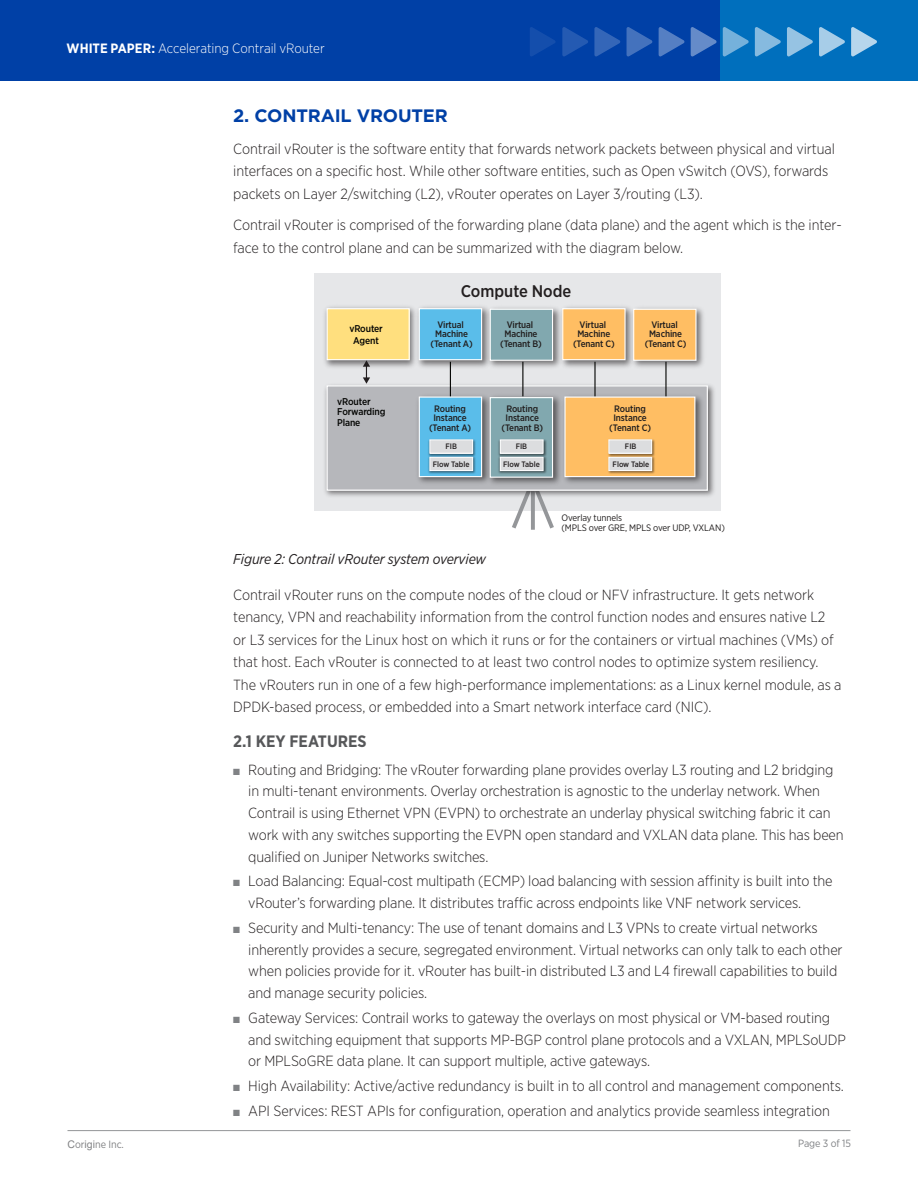
<style>
.page{position:relative;width:918px;height:1188px;background:#fff}
.page>*{position:absolute;margin:0;border:0;box-sizing:border-box;transform-origin:0 0}
._01_Heading_1{font:700 18px "Gotham";letter-spacing:-.01em;color:#0040a6}
.t1{font:500 16.8px "Gotham Narrow";color:#231f20}
._01_Heading_2{font:700 16.5px "Gotham Narrow";color:#57585a}
._01_Body{font:300 14.7px/21.8px "Gotham Narrow";letter-spacing:-.01em;color:#231f20}
._03_Figure_Caption{font:italic 14.25px "Gotham Narrow";letter-spacing:-.01em;color:#231f20}
.t2{font:300 13.5px "Gotham Narrow";letter-spacing:-.005em;color:#fff}
.t3{font:10.5px "Gotham Narrow";letter-spacing:-.005em;color:#818284}
.t4{font:10.5px "Gotham Narrow";letter-spacing:-.005em;color:#808285}
.t5{font:500 9.9px/10.2px "Gotham Narrow";letter-spacing:-.01em;color:#040503;text-align:center}
.t6{font:500 9.3px/9.9px "Gotham Narrow";letter-spacing:-.01em;color:#211e1e;text-align:center}
.t7{font:9.3px/9.9px "Gotham Narrow";letter-spacing:-.01em;color:#211e1e}
.t8{font:500 7.95px/17.1px "Gotham Narrow";color:#231f20;text-align:center}
.s1{font-weight:700}
.s2{color:#808285}
.s3{font-family:"Arial"}
</style>
<div class="page">
<div style="left:719px;top:0;width:199px;height:81px;background:#006fbd"></div>
<div style="left:0;top:0;width:719px;height:81px;background:#0040a6"></div>
<svg style="left:851px;top:27px;width:26px;height:29px"></svg>
<svg style="left:819px;top:27px;width:26px;height:29px"></svg>
<svg style="left:787px;top:27px;width:26px;height:29px"></svg>
<svg style="left:755px;top:27px;width:26px;height:29px"></svg>
<svg style="left:723px;top:27px;width:26px;height:29px"></svg>
<svg style="left:691px;top:27px;width:26px;height:29px"></svg>
<svg style="left:659px;top:27px;width:25px;height:29px"></svg>
<svg style="left:627px;top:27px;width:25px;height:29px"></svg>
<svg style="left:594px;top:27px;width:26px;height:29px"></svg>
<svg style="left:562px;top:27px;width:26px;height:29px"></svg>
<svg style="left:530px;top:27px;width:25px;height:29px"></svg>
<hr style="left:68px;top:1130px;width:782px;height:1px;background:#939598">
<div style="left:314px;top:273px;width:407px;height:237px;background:#e6e7e9"></div>
<img style="left:421px;top:306px;width:63px;height:65px">
<div style="left:419px;top:309px;width:63px;height:51px;background:#5abdea"></div>
<div style="left:419px;top:308px;width:63px;height:52px;border:1px solid #fff"></div>
<img style="left:324px;top:306px;width:97px;height:62px">
<div style="left:327px;top:309px;width:82px;height:51px;background:#ffdf7e"></div>
<div style="left:327px;top:308px;width:83px;height:52px;border:1px solid #fff"></div>
<img style="left:484px;top:307px;width:72px;height:65px">
<div style="left:490px;top:309px;width:63px;height:51px;background:#81a8af"></div>
<div style="left:490px;top:309px;width:63px;height:52px;border:1px solid #fff"></div>
<img style="left:556px;top:306px;width:71px;height:62px">
<div style="left:563px;top:309px;width:62px;height:51px;background:#ffbe63"></div>
<div style="left:562px;top:308px;width:64px;height:52px;border:1px solid #fff"></div>
<img style="left:627px;top:307px;width:77px;height:61px">
<div style="left:634px;top:309px;width:62px;height:51px;background:#ffbe63"></div>
<div style="left:633px;top:309px;width:64px;height:52px;border:1px solid #fff"></div>
<svg style="left:509px;top:501px;width:48px;height:29px"></svg>
<img style="left:324px;top:380px;width:391px;height:121px">
<div style="left:327px;top:386px;width:380px;height:104px;background:#b6b7bb"></div>
<div style="left:327px;top:385px;width:381px;height:106px;border:1px solid #fff"></div>
<img style="left:418px;top:391px;width:66px;height:92px">
<div style="left:419px;top:397px;width:63px;height:80px;background:#5abdea"></div>
<div style="left:419px;top:397px;width:63px;height:80px;border:1px solid #fff"></div>
<img style="left:484px;top:391px;width:74px;height:93px">
<div style="left:490px;top:398px;width:63px;height:79px;background:#81a8af"></div>
<div style="left:490px;top:397px;width:63px;height:81px;border:1px solid #fff"></div>
<img style="left:558px;top:391px;width:149px;height:97px">
<div style="left:565px;top:397px;width:130px;height:80px;background:#ffbe63"></div>
<div style="left:564px;top:397px;width:131px;height:80px;border:1px solid #fff"></div>
<img style="left:428px;top:439px;width:48px;height:16px">
<div style="left:430px;top:440px;width:43px;height:13px;background:#dcdddf"></div>
<div style="left:429px;top:439px;width:44px;height:15px;border:1px solid #fff"></div>
<img style="left:428px;top:455px;width:48px;height:19px">
<div style="left:430px;top:457px;width:43px;height:14px;background:#dcdddf"></div>
<div style="left:429px;top:457px;width:44px;height:14px;border:1px solid #fff"></div>
<img style="left:498px;top:439px;width:49px;height:16px">
<div style="left:500px;top:440px;width:43px;height:13px;background:#dcdddf"></div>
<div style="left:500px;top:439px;width:44px;height:15px;border:1px solid #fff"></div>
<img style="left:498px;top:455px;width:49px;height:19px">
<div style="left:500px;top:457px;width:43px;height:14px;background:#dcdddf"></div>
<div style="left:500px;top:457px;width:44px;height:14px;border:1px solid #fff"></div>
<img style="left:608px;top:439px;width:47px;height:16px">
<div style="left:609px;top:440px;width:43px;height:13px;background:#dcdddf"></div>
<div style="left:608px;top:439px;width:44px;height:15px;border:1px solid #fff"></div>
<img style="left:608px;top:455px;width:47px;height:19px">
<div style="left:609px;top:457px;width:43px;height:14px;background:#dcdddf"></div>
<div style="left:608px;top:457px;width:44px;height:14px;border:1px solid #fff"></div>
<hr style="left:450px;top:362px;width:1px;height:34px;background:#040503">
<svg style="left:363px;top:360px;width:7px;height:24px"></svg>
<hr style="left:522px;top:362px;width:1px;height:34px;background:#040503">
<hr style="left:594px;top:362px;width:2px;height:34px;background:#040503">
<hr style="left:665px;top:362px;width:2px;height:34px;background:#040503">
<p class="t2" style="left:67px;top:40px;width:260px"><span class="s1">WHITE PAPER:</span> Accelerating Contrail vRouter</p>
<p class="_01_Heading_1" style="left:233px;top:104px;width:216px">2. CONTRAIL VROUTER</p>
<p class="_01_Body" style="left:233px;top:137px;width:603px;line-height:22.5px">Contrail vRouter is the software entity that forwards network packets between physical and virtual interfaces on a specific host. While other software entities, such as Open vSwitch (OVS), forwards packets on Layer 2/switching (L2), vRouter operates on Layer 3/routing (L3).</p>
<p class="_01_Body" style="left:233px;top:214px;width:610px;line-height:22.5px">Contrail vRouter is comprised of the forwarding plane (data plane) and the agent which is the inter&shy;face to the control plane and can be summarized with the diagram below.</p>
<p class="t1" style="left:461px;top:280px;width:112px">Compute Node</p>
<p class="t5" style="left:349px;top:322px;width:35px;line-height:11.9px">vRouter<br>Agent</p>
<p class="t6" style="left:431px;top:319px;width:44px">Virtual<br>Machine (Tenant A)</p>
<p class="t6" style="left:500px;top:319px;width:43px">Virtual<br>Machine (Tenant B)</p>
<p class="t6" style="left:573px;top:319px;width:43px">Virtual<br>Machine (Tenant C)</p>
<p class="t6" style="left:645px;top:319px;width:43px">Virtual<br>Machine (Tenant C)</p>
<p class="t5" style="left:337px;top:397px;width:50px;text-align:left">vRouter<br>Forwarding<br>Plane</p>
<p class="t6" style="left:429px;top:403px;width:44px">Routing<br>Instance (Tenant A)</p>
<p class="t8" style="left:433px;top:438px;width:38px">FIB<br>Flow Table</p>
<p class="t6" style="left:501px;top:403px;width:43px">Routing<br>Instance (Tenant B)</p>
<p class="t6" style="left:609px;top:403px;width:43px">Routing<br>Instance (Tenant C)</p>
<p class="t8" style="left:516px;top:438px;width:13px">FIB</p>
<p class="t8" style="left:625px;top:438px;width:13px">FIB</p>
<p class="t8" style="left:503px;top:455px;width:38px">Flow Table</p>
<p class="t8" style="left:613px;top:455px;width:38px">Flow Table</p>
<p class="t7" style="left:561px;top:513px;width:165px">Overlay tunnels<br>(MPLS over GRE, MPLS over UDP, VXLAN)</p>
<p class="_03_Figure_Caption" style="left:233px;top:550px;width:254px">Figure 2: Contrail vRouter system overview</p>
<p class="_01_Body" style="left:233px;top:583px;width:610px;line-height:22.5px">Contrail vRouter runs on the compute nodes of the cloud or NFV infrastructure. It gets network tenancy, VPN and reachability information from the control function nodes and ensures native L2 or L3 services for the Linux host on which it runs or for the containers or virtual machines (VMs) of that host. Each vRouter is connected to at least two control nodes to optimize system resiliency.<br>The vRouters run in one of a few high-performance implementations: as a Linux kernel module, as a DPDK-based process, or embedded into a Smart network interface card (NIC).</p>
<p class="_01_Heading_2" style="left:233px;top:730px;width:135px">2.1 KEY FEATURES</p>
<p class="_01_Body" style="left:248px;top:758px;width:597px;text-indent:-15px"><span class="s2">■</span> Routing and Bridging: The vRouter forwarding plane provides overlay L3 routing and L2 bridging in multi-tenant environments. Overlay orchestration is agnostic to the underlay network. When Contrail is using Ethernet VPN (EVPN) to orchestrate an underlay physical switching fabric it can work with any switches supporting the EVPN open standard and VXLAN data plane. This has been qualified on Juniper Networks switches.</p>
<p class="_01_Body" style="left:248px;top:870px;width:586px;text-indent:-15px"><span class="s2">■</span> Load Balancing: Equal-cost multipath (ECMP) load balancing with session affinity is built into the vRouter’s forwarding plane. It distributes traffic across endpoints like VNF network services.</p>
<p class="_01_Body" style="left:248px;top:916px;width:596px;text-indent:-15px"><span class="s2">■</span> Security and Multi-tenancy: The use of tenant domains and L3 VPNs to create virtual networks inherently provides a secure, segregated environment. Virtual networks can only talk to each other when policies provide for it. vRouter has built-in distributed L3 and L4 firewall capabilities to build and manage security policies.</p>
<p class="_01_Body" style="left:248px;top:1006px;width:599px;text-indent:-15px"><span class="s2">■</span> Gateway Services: Contrail works to gateway the overlays on most physical or VM-based routing and switching equipment that supports MP-BGP control plane protocols and a VXLAN, MPLSoUDP or MPLSoGRE data plane. It can support multiple, active gateways.</p>
<p class="_01_Body" style="left:233px;top:1075px;width:612px"><span class="s2">■</span> High Availability: Active/active redundancy is built in to all control and management components.</p>
<p class="_01_Body" style="left:233px;top:1099px;width:598px"><span class="s2">■</span> API Services: REST APIs for configuration, operation and analytics provide seamless integration</p>
<p class="t3" style="left:68px;top:1137px;width:58px"><span class="s3">C</span>or<span class="s3">igi</span>ne Inc.</p>
<p class="t4" style="left:798px;top:1137px;width:54px">Page 3 of 15</p>
</div>
